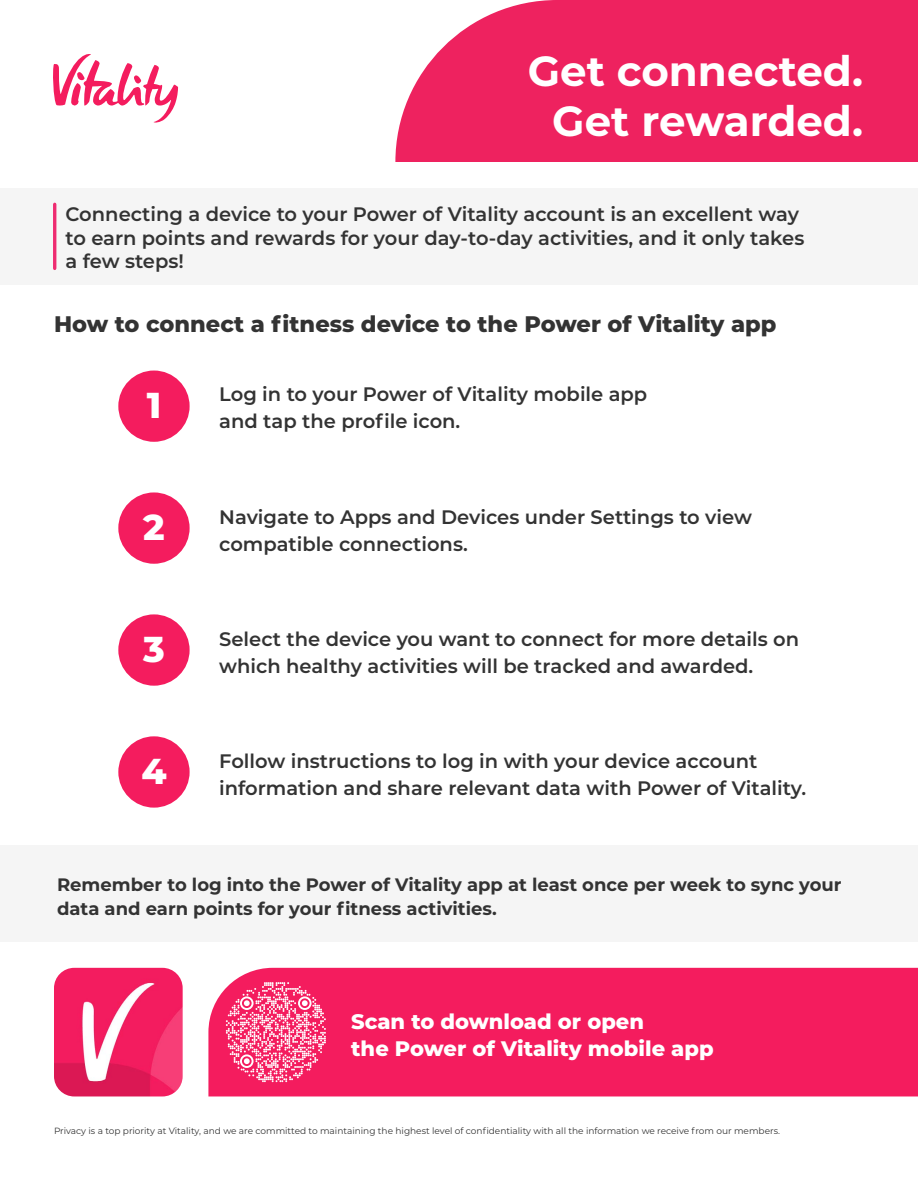
<style>
.page{position:relative;width:918px;height:1188px;background:#fff}
.page>*{position:absolute;margin:0;border:0;box-sizing:border-box;transform-origin:0 0}
.t1{font:700 42px/50.4px "Montserrat";color:#fff;text-align:center}
.t2{font:800 36px "Montserrat";color:#fff}
.t3{font:800 22.5px "Montserrat";color:#333}
.t4{font:800 21px/27px "Montserrat";color:#fff}
.t5{font:600 19.5px/27px "Montserrat";color:#333}
.t6{font:700 18px/24px "Montserrat";color:#333}
.t7{font:9px "Montserrat";color:#333}
</style>
<div class="page">
<div style="left:118px;top:614px;width:72px;height:72px;background:#f41c5e;border-radius:50%"></div>
<div style="left:118px;top:736px;width:72px;height:72px;background:#f41c5e;border-radius:50%"></div>
<svg style="left:53px;top:54px;width:125px;height:69px"></svg>
<div style="left:0;top:188px;width:918px;height:97px;background:#f5f5f5"></div>
<hr style="left:53px;top:204px;width:3px;height:64px;background:#ee2c71">
<div style="left:0;top:846px;width:918px;height:96px;background:#f5f5f5"></div>
<svg style="left:395px;top:0;width:522px;height:162px;background:#ef316a"></svg>
<div style="left:208px;top:968px;width:710px;height:128px;background:#f41c5e"></div>
<svg style="left:226px;top:982px;width:100px;height:100px;background:#f65e8d"></svg>
<img style="left:54px;top:968px;width:129px;height:128px">
<div style="left:118px;top:371px;width:72px;height:71px;background:#f41c5e;border-radius:50%"></div>
<div style="left:118px;top:492px;width:72px;height:72px;background:#f41c5e;border-radius:50%"></div>
<h1 class="t1" style="left:528px;top:43px;width:337px">Get connected.<br>Get rewarded.</h1>
<p class="t5" style="left:66px;top:202px;width:740px;line-height:23.4px">Connecting a device to your Power of Vitality account is an excellent way to earn points and rewards for your day-to-day activities, and it only takes a few steps!</p>
<p class="t3" style="left:54px;top:308px;width:724px">How to connect a fitness device to the Power of Vitality app</p>
<h2 class="t2" style="left:147px;top:379px;width:16px">1</h2>
<p class="t5" style="left:219px;top:379px;width:430px">Log in to your Power of Vitality mobile app and tap the profile icon.</p>
<h2 class="t2" style="left:143px;top:501px;width:23px">2</h2>
<p class="t5" style="left:219px;top:503px;width:534px">Navigate to Apps and Devices under Settings to view compatible connections.</p>
<h2 class="t2" style="left:143px;top:623px;width:23px">3</h2>
<p class="t5" style="left:219px;top:625px;width:581px">Select the device you want to connect for more details on which healthy activities will be tracked and awarded.</p>
<h2 class="t2" style="left:141px;top:745px;width:27px">4</h2>
<p class="t5" style="left:219px;top:747px;width:589px">Follow instructions to log in with your device account information and share relevant data with Power of Vitality.</p>
<p class="t6" style="left:57px;top:871px;width:786px">Remember to log into the Power of Vitality app at least once per week to sync your data and earn points for your fitness activities.</p>
<p class="t4" style="left:351px;top:1007px;width:364px">Scan to download or open<br>the Power of Vitality mobile app</p>
<p class="t7" style="left:54px;top:1125px;width:728px">Privacy is a top priority at Vitality, and we are committed to maintaining the highest level of confidentiality with all the information we receive from our members.</p>
</div>
